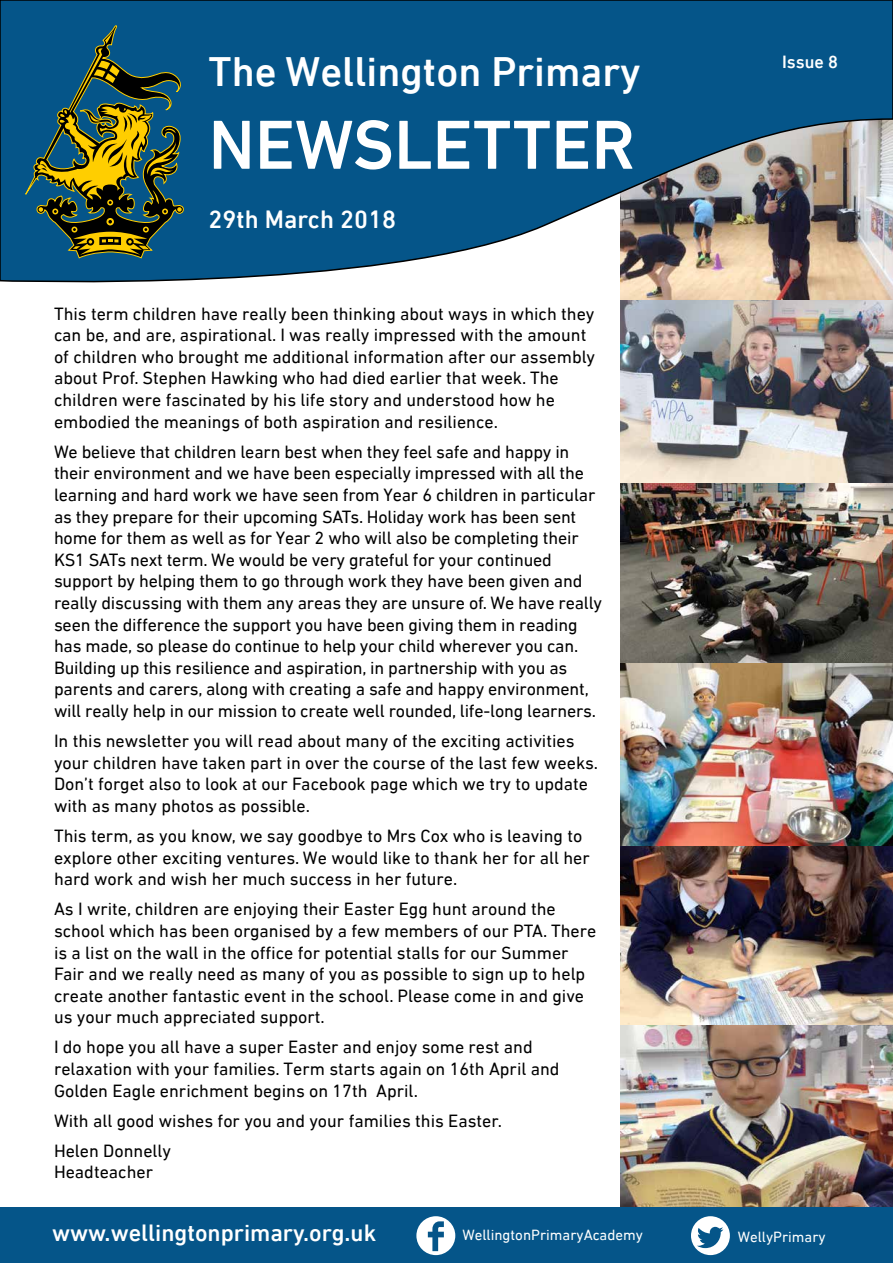
<style>
.page{position:relative;width:893px;height:1263px;background:#fff}
.page>*{position:absolute;margin:0;border:0;box-sizing:border-box;transform-origin:0 0}
.t1{font:500 70.5px "DIN Next LT Pro";color:#fff}
.t2{font:500 42px "DIN Next LT Pro";color:#fff}
.t3{font:500 25.5px "DIN Next LT Pro";color:#fff}
.t4{font:500 24px "DIN Next LT Pro";color:#fff}
.t5{font:18px/21.6px "DIN Next LT Pro";color:#000}
.t6{font:500 18px "DIN Next LT Pro";color:#fff}
.t7{font:15px "DIN Next LT Pro";color:#fff}
</style>
<div class="page">
<img style="left:620px;top:293px;width:273px;height:735px">
<svg style="left:0;top:0;width:893px;height:293px;background:#356d91"></svg>
<svg style="left:26px;top:26px;width:158px;height:232px;background:#35594f"></svg>
<img style="left:621px;top:1026px;width:272px;height:182px">
<div style="left:0;top:1208px;width:893px;height:55px;background:#055589"></div>
<div style="left:691px;top:1216px;width:39px;height:39px;background:#fff;border-radius:50%"></div>
<div style="left:416px;top:1216px;width:39px;height:39px;background:#fff;border-radius:50%"></div>
<svg style="left:697px;top:1227px;width:26px;height:21px"></svg>
<svg style="left:428px;top:1221px;width:16px;height:30px"></svg>
<h2 class="t2" style="left:209px;top:47px;width:433px">The Wellington Primary</h2>
<h1 class="t1" style="left:209px;top:104px;width:428px">NEWSLETTER</h1>
<h3 class="t3" style="left:209px;top:205px;width:189px">29th March 2018</h3>
<p class="t5" style="left:54px;top:303px;width:543px">This term children have really been thinking about ways in which they can be, and are, aspirational. I was really impressed with the amount of children who brought me additional information after our assembly about Prof. Stephen Hawking who had died earlier that week. The children were fascinated by his life story and understood how he embodied the meanings of both aspiration and resilience.</p>
<p class="t5" style="left:54px;top:441px;width:549px">We believe that children learn best when they feel safe and happy in their environment and we have been especially impressed with all the learning and hard work we have seen from Year 6 children in particular as they prepare for their upcoming SATs. Holiday work has been sent home for them as well as for Year 2 who will also be completing their KS1 SATs next term. We would be very grateful for your continued support by helping them to go through work they have been given and really discussing with them any areas they are unsure of. We have really seen the difference the support you have been giving them in reading has made, so please do continue to help your child wherever you can.<br>Building up this resilience and aspiration, in partnership with you as parents and carers, along with creating a safe and happy environment, will really help in our mission to create well rounded, life-long learners.</p>
<p class="t5" style="left:54px;top:730px;width:546px">In this newsletter you will read about many of the exciting activities your children have taken part in over the course of the last few weeks.<br>Don’t forget also to look at our Facebook page which we try to update with as many photos as possible.</p>
<p class="t5" style="left:54px;top:825px;width:537px">This term, as you know, we say goodbye to Mrs Cox who is leaving to explore other exciting ventures. We would like to thank her for all her hard work and wish her much success in her future.</p>
<p class="t5" style="left:54px;top:898px;width:544px">As I write, children are enjoying their Easter Egg hunt around the school which has been organised by a few members of our PTA. There is a list on the wall in the office for potential stalls for our Summer Fair and we really need as many of you as possible to sign up to help create another fantastic event in the school. Please come in and give us your much appreciated support.</p>
<p class="t5" style="left:54px;top:1036px;width:507px">I do hope you all have a super Easter and enjoy some rest and relaxation with your families. Term starts again on 16th April and<br>Golden Eagle enrichment begins on 17th April.</p>
<p class="t5" style="left:54px;top:1105px;width:449px;line-height:30.2px">With all good wishes for you and your families this Easter.<br>Helen Donnelly</p>
<p class="t5" style="left:54px;top:1161px;width:101px">Headteacher</p>
<p class="t6" style="left:782px;top:51px;width:58px">Issue 8</p>
<h3 class="t4" style="left:52px;top:1218px;width:326px">www.wellingtonprimary.org.uk</h3>
<p class="t7" style="left:462px;top:1226px;width:182px">WellingtonPrimaryAcademy</p>
<p class="t7" style="left:738px;top:1228px;width:89px">WellyPrimary</p>
</div>
